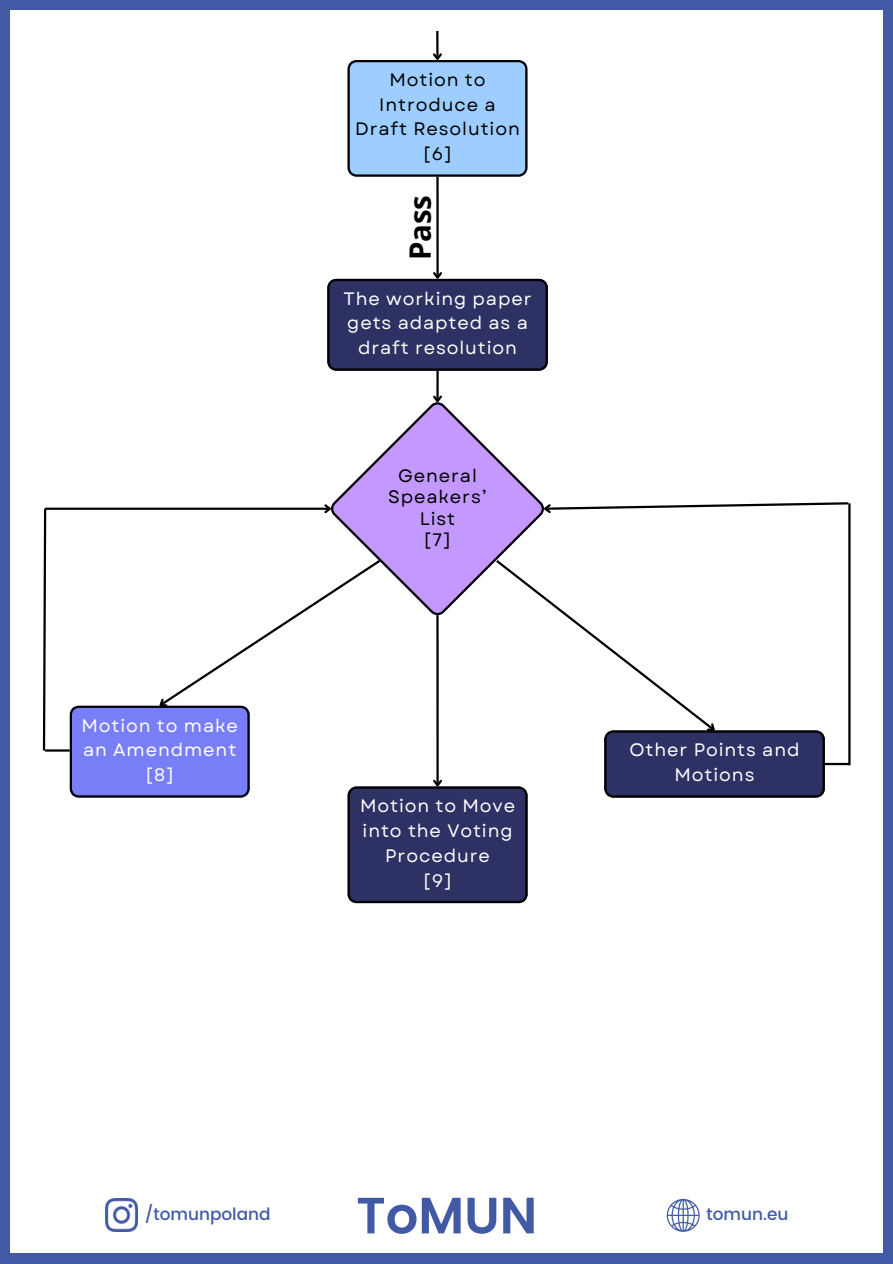
<style>
.page{position:relative;width:893px;height:1264px;background:#fff}
.page>*{position:absolute;margin:0;border:0;box-sizing:border-box;transform-origin:0 0}
.t1{font:600 51px "Poppins";color:#425aa5}
.t2{font:700 29.4px "Open Sans";color:#000}
.t3{font:18px/24.8px "Garet";letter-spacing:.05em;color:#fff;text-align:center}
.t4{font:18px/24.8px "Garet";letter-spacing:.05em;color:#000;text-align:center}
.t5{font:500 16.95px "Poppins";color:#425aa5}
</style>
<div class="page">
<div style="left:0;top:0;width:892px;height:1263px;background:#425aa5"></div>
<div style="left:11px;top:11px;width:871px;height:1241px;background:#fff"></div>
<svg style="left:666px;top:1198px;width:33px;height:33px"></svg>
<img style="left:105px;top:1198px;width:33px;height:33px">
<hr style="left:436px;top:177px;width:2px;height:101px;background:#000">
<hr style="left:848px;top:503px;width:2px;height:262px;background:#000">
<svg style="left:333px;top:405px;width:209px;height:153px"></svg>
<hr style="left:436px;top:371px;width:2px;height:30px;background:#000">
<svg style="left:431px;top:393px;width:13px;height:12px"></svg>
<hr style="left:824px;top:763px;width:25px;height:2px;background:#000">
<svg style="left:541px;top:501px;width:309px;height:14px"></svg>
<svg style="left:42px;top:508px;width:5px;height:244px"></svg>
<hr style="left:45px;top:507px;width:285px;height:3px;background:#000">
<svg style="left:322px;top:503px;width:11px;height:12px"></svg>
<svg style="left:70px;top:558px;width:754px;height:345px"></svg>
<svg style="left:327px;top:270px;width:221px;height:101px;background:#3d406b"></svg>
<hr style="left:45px;top:749px;width:25px;height:2px;background:#000">
<hr style="left:436px;top:31px;width:2px;height:28px;background:#000">
<svg style="left:347px;top:51px;width:180px;height:126px;background:#9ec8f2"></svg>
<p class="t4" style="left:355px;top:67px;width:166px">Motion to<br>Introduce a<br>Draft Resolution</p>
<p class="t4" style="left:423px;top:142px;width:30px">[6]</p>
<p class="t2" style="left:399px;top:260px;width:67px;rotate:-90deg">Pass</p>
<h3 class="t3" style="left:343px;top:286px;width:189px">The working paper gets adapted as a draft resolution</h3>
<p class="t3" style="left:81px;top:713px;width:158px;text-align:left">Motion to make an Amendment</p>
<p class="t3" style="left:146px;top:762px;width:29px">[8]</p>
<p class="t4" style="left:388px;top:465px;width:100px;line-height:21.3px">General<br>Speakers’<br>List</p>
<p class="t4" style="left:424px;top:527px;width:28px">[7]</p>
<h1 class="t3" style="left:360px;top:793px;width:157px">Motion to Move into the Voting<br>Procedure</h1>
<p class="t3" style="left:423px;top:868px;width:30px">[9]</p>
<p class="t3" style="left:629px;top:737px;width:171px">Other Points and<br>Motions</p>
<h2 class="t5" style="left:145px;top:1204px;width:127px">/tomunpoland</h2>
<p class="t1" style="left:356px;top:1179px;width:182px">ToMUN</p>
<p class="t5" style="left:706px;top:1204px;width:83px">tomun.eu</p>
</div>
